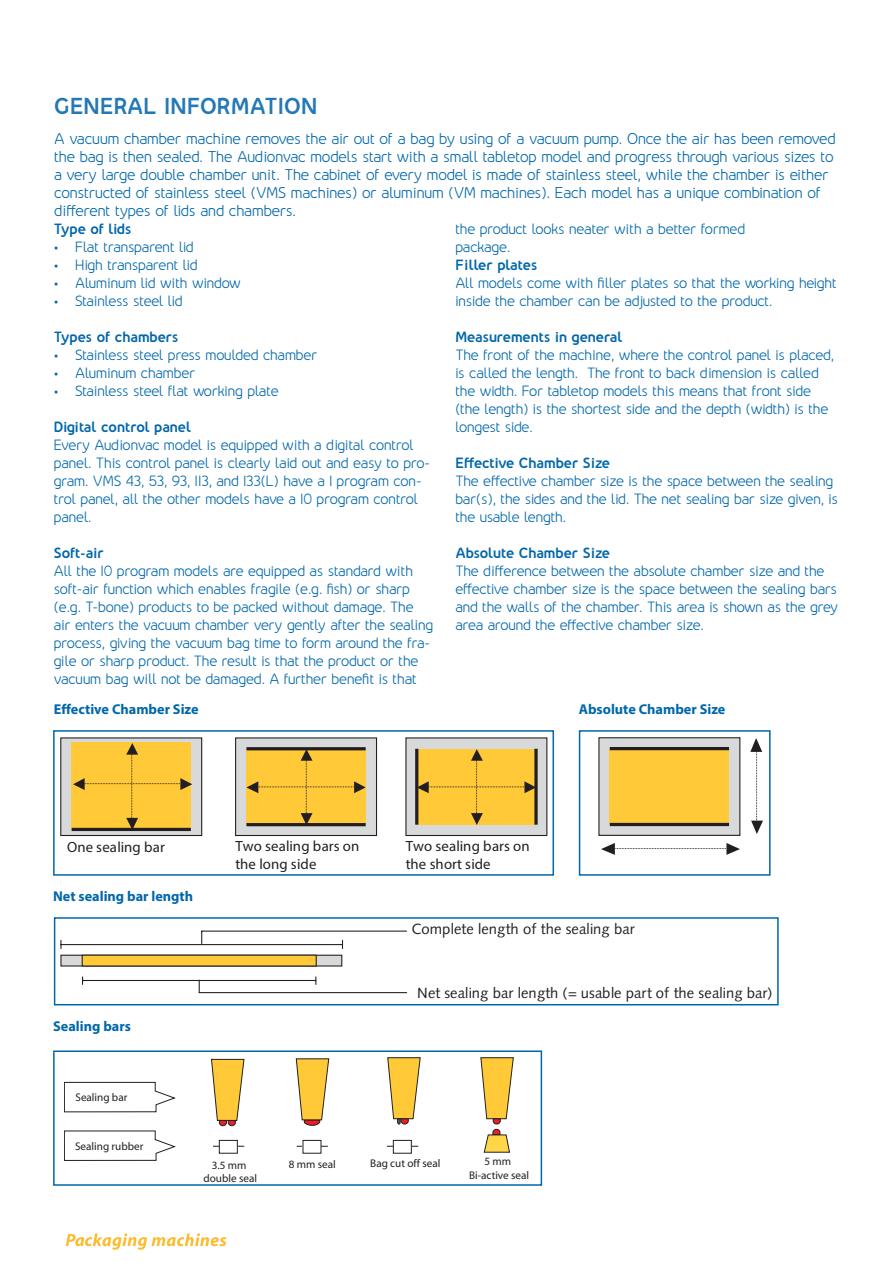
<style>
.page{position:relative;width:893px;height:1263px;background:#fff}
.page>*{position:absolute;margin:0;border:0;box-sizing:border-box;transform-origin:0 0}
.Hoofdkop{font:700 21px "Nevo";letter-spacing:.01em;color:#2378b5}
.t1{font:14.85px/17.4px "Myriad Pro";letter-spacing:.01em;color:#231f20}
.t2{font:14.7px "Syntax";letter-spacing:.01em;color:#231f20}
.Plattetekst{font:14.25px/18px "Nevo";letter-spacing:-.01em;color:#0067aa}
.info{font:700 14.25px "Myriad Pro";color:#0067aa}
.Plattetekst-2{font:13.5px/18px "Nevo";letter-spacing:-.01em;color:#0067aa}
.inspring{font:13.5px "Nevo";letter-spacing:-.01em;color:#0067aa}
.Kopje_2{font:700 13.5px "Nevo";letter-spacing:-.01em;color:#0067aa}
.Plattetekst-3{font:700 13.5px "Nevo";letter-spacing:-.01em;color:#0067aa}
.t3{font:11.1px/13.4px "Myriad";color:#231f20;text-align:center}
</style>
<div class="page">
<svg style="left:66px;top:1233px;width:160px;height:17px"></svg>
<div style="left:61px;top:738px;width:141px;height:97px;background:#d8d9db"></div>
<div style="left:60px;top:737px;width:142px;height:99px;border:1px solid #231f20"></div>
<div style="left:71px;top:742px;width:120px;height:87px;background:#ffc938"></div>
<svg style="left:73px;top:743px;width:119px;height:85px"></svg>
<hr style="left:72px;top:828px;width:119px;height:3px;background:#231f20">
<div style="left:236px;top:738px;width:140px;height:97px;background:#d8d9db"></div>
<div style="left:235px;top:737px;width:142px;height:99px;border:1px solid #231f20"></div>
<svg style="left:246px;top:750px;width:120px;height:73px;background:#f4c036"></svg>
<hr style="left:246px;top:747px;width:120px;height:3px;background:#231f20">
<hr style="left:246px;top:823px;width:120px;height:3px;background:#231f20">
<div style="left:406px;top:738px;width:141px;height:97px;background:#d8d9db"></div>
<div style="left:405px;top:737px;width:142px;height:99px;border:1px solid #231f20"></div>
<svg style="left:418px;top:749px;width:116px;height:76px;background:#f4c036"></svg>
<svg style="left:534px;top:749px;width:4px;height:76px"></svg>
<hr style="left:415px;top:749px;width:3px;height:76px;background:#231f20">
<div style="left:53px;top:730px;width:501px;height:146px;border:2px solid #0067aa"></div>
<div style="left:61px;top:955px;width:281px;height:11px;background:#d8d9db"></div>
<div style="left:60px;top:955px;width:282px;height:11px;border:1px solid #231f20"></div>
<div style="left:82px;top:955px;width:234px;height:11px;background:#ffc938"></div>
<div style="left:82px;top:955px;width:235px;height:11px;border:1px solid #231f20"></div>
<svg style="left:60px;top:940px;width:2px;height:8px"></svg>
<hr style="left:61px;top:944px;width:281px;height:1px;background:#231f20">
<svg style="left:201px;top:931px;width:1px;height:12px"></svg>
<hr style="left:202px;top:930px;width:205px;height:2px;background:#231f20">
<hr style="left:83px;top:980px;width:233px;height:1px;background:#231f20">
<hr style="left:199px;top:992px;width:208px;height:1px;background:#231f20">
<div style="left:54px;top:917px;width:725px;height:88px;border:2px solid #0067aa"></div>
<svg style="left:64px;top:1082px;width:112px;height:79px"></svg>
<svg style="left:211px;top:1057px;width:303px;height:97px"></svg>
<div style="left:53px;top:1050px;width:489px;height:136px;border:2px solid #0067aa"></div>
<div style="left:599px;top:738px;width:141px;height:97px;background:#d8d9db"></div>
<div style="left:598px;top:737px;width:142px;height:99px;border:1px solid #231f20"></div>
<div style="left:610px;top:748px;width:119px;height:76px;background:#ffc938"></div>
<hr style="left:610px;top:747px;width:119px;height:3px;background:#231f20">
<hr style="left:610px;top:823px;width:119px;height:3px;background:#231f20">
<svg style="left:601px;top:843px;width:139px;height:12px"></svg>
<svg style="left:750px;top:738px;width:13px;height:96px"></svg>
<div style="left:579px;top:730px;width:192px;height:146px;border:2px solid #0067aa"></div>
<p class="Hoofdkop" style="left:54px;top:93px;width:265px">GENERAL INFORMATION</p>
<p class="Plattetekst" style="left:54px;top:130px;width:783px">A vacuum chamber machine removes the air out of a bag by using of a vacuum pump. Once the air has been removed the bag is then sealed. The Audionvac models start with a small tabletop model and progress through various sizes to a very large double chamber unit. The cabinet of every model is made of stainless steel, while the chamber is either constructed of stainless steel (VMS machines) or aluminum (VM machines). Each model has a unique combination of different types of lids and chambers.</p>
<p class="Kopje_2" style="left:54px;top:221px;width:79px">Type of lids</p>
<p class="inspring" style="left:54px;top:239px;width:141px">• Flat transparent lid</p>
<p class="inspring" style="left:54px;top:257px;width:145px">• High transparent lid</p>
<p class="inspring" style="left:54px;top:275px;width:189px">• Aluminum lid with window</p>
<p class="inspring" style="left:54px;top:293px;width:130px">• Stainless steel lid</p>
<p class="Kopje_2" style="left:54px;top:329px;width:126px">Types of chambers</p>
<p class="inspring" style="left:54px;top:347px;width:265px">• Stainless steel press moulded chamber</p>
<p class="inspring" style="left:54px;top:365px;width:143px">• Aluminum chamber</p>
<p class="inspring" style="left:54px;top:383px;width:226px">• Stainless steel flat working plate</p>
<p class="Kopje_2" style="left:54px;top:419px;width:139px">Digital control panel</p>
<p class="Plattetekst-2" style="left:54px;top:436px;width:378px">Every Audionvac model is equipped with a digital control panel. This control panel is clearly laid out and easy to pro&shy;gram. VMS 43, 53, 93, 113, and 133(L) have a 1 program con&shy;trol panel, all the other models have a 10 program control panel.</p>
<p class="Kopje_2" style="left:54px;top:545px;width:51px">Soft-air</p>
<p class="Plattetekst-2" style="left:54px;top:562px;width:381px">All the 10 program models are equipped as standard with soft-air function which enables fragile (e.g. fish) or sharp (e.g. T-bone) products to be packed without damage. The air enters the vacuum chamber very gently after the sealing process, giving the vacuum bag time to form around the fra&shy;gile or sharp product. The result is that the product or the vacuum bag will not be damaged. A further benefit is that</p>
<p class="Plattetekst-2" style="left:455px;top:220px;width:291px">the product looks neater with a better formed</p>
<p class="Plattetekst-2" style="left:455px;top:238px;width:56px">package.</p>
<p class="Kopje_2" style="left:455px;top:257px;width:84px">Filler plates</p>
<p class="Plattetekst-2" style="left:455px;top:274px;width:383px">All models come with filler plates so that the working height inside the chamber can be adjusted to the product.</p>
<p class="Kopje_2" style="left:455px;top:329px;width:169px">Measurements in general</p>
<p class="Plattetekst-2" style="left:455px;top:346px;width:380px">The front of the machine, where the control panel is placed, is called the length. The front to back dimension is called the width. For tabletop models this means that front side (the length) is the shortest side and the depth (width) is the longest side.</p>
<p class="Kopje_2" style="left:455px;top:455px;width:156px">Effective Chamber Size</p>
<p class="Plattetekst-2" style="left:455px;top:472px;width:384px">The effective chamber size is the space between the sealing bar(s), the sides and the lid. The net sealing bar size given, is the usable length.</p>
<p class="Plattetekst-3" style="left:455px;top:545px;width:156px">Absolute Chamber Size</p>
<p class="Plattetekst-2" style="left:455px;top:562px;width:384px">The difference between the absolute chamber size and the effective chamber size is the space between the sealing bars and the walls of the chamber. This area is shown as the grey area around the effective chamber size.</p>
<p class="info" style="left:54px;top:700px;width:146px">Effective Chamber Size</p>
<p class="info" style="left:579px;top:700px;width:148px">Absolute Chamber Size</p>
<p class="t1" style="left:89px;top:838px;width:99px">One sealing bar</p>
<p class="t1" style="left:257px;top:837px;width:125px">Two sealing bars on the long side</p>
<p class="t1" style="left:427px;top:837px;width:125px">Two sealing bars on the short side</p>
<p class="t1" style="left:67px;top:838px;width:99px">One sealing bar</p>
<p class="t1" style="left:235px;top:837px;width:125px">Two sealing bars on the long side</p>
<p class="t1" style="left:406px;top:837px;width:125px">Two sealing bars on the short side</p>
<p class="info" style="left:53px;top:887px;width:142px">Net sealing bar length</p>
<p class="t2" style="left:412px;top:920px;width:224px">Complete length of the sealing bar</p>
<p class="info" style="left:53px;top:1017px;width:79px">Sealing bars</p>
<p class="t3" style="left:76px;top:1091px;width:53px">Sealing bar</p>
<p class="t3" style="left:75px;top:1140px;width:70px">Sealing rubber</p>
<p class="t2" style="left:417px;top:984px;width:357px">Net sealing bar length (= usable part of the sealing bar)</p>
<p class="t3" style="left:204px;top:1159px;width:55px">3.5 mm double seal</p>
<p class="t3" style="left:469px;top:1155px;width:62px">5 mm<br>Bi-active seal</p>
<p class="t3" style="left:289px;top:1158px;width:49px">8 mm seal</p>
<p class="t3" style="left:370px;top:1157px;width:72px">Bag cut off seal</p>
</div>
